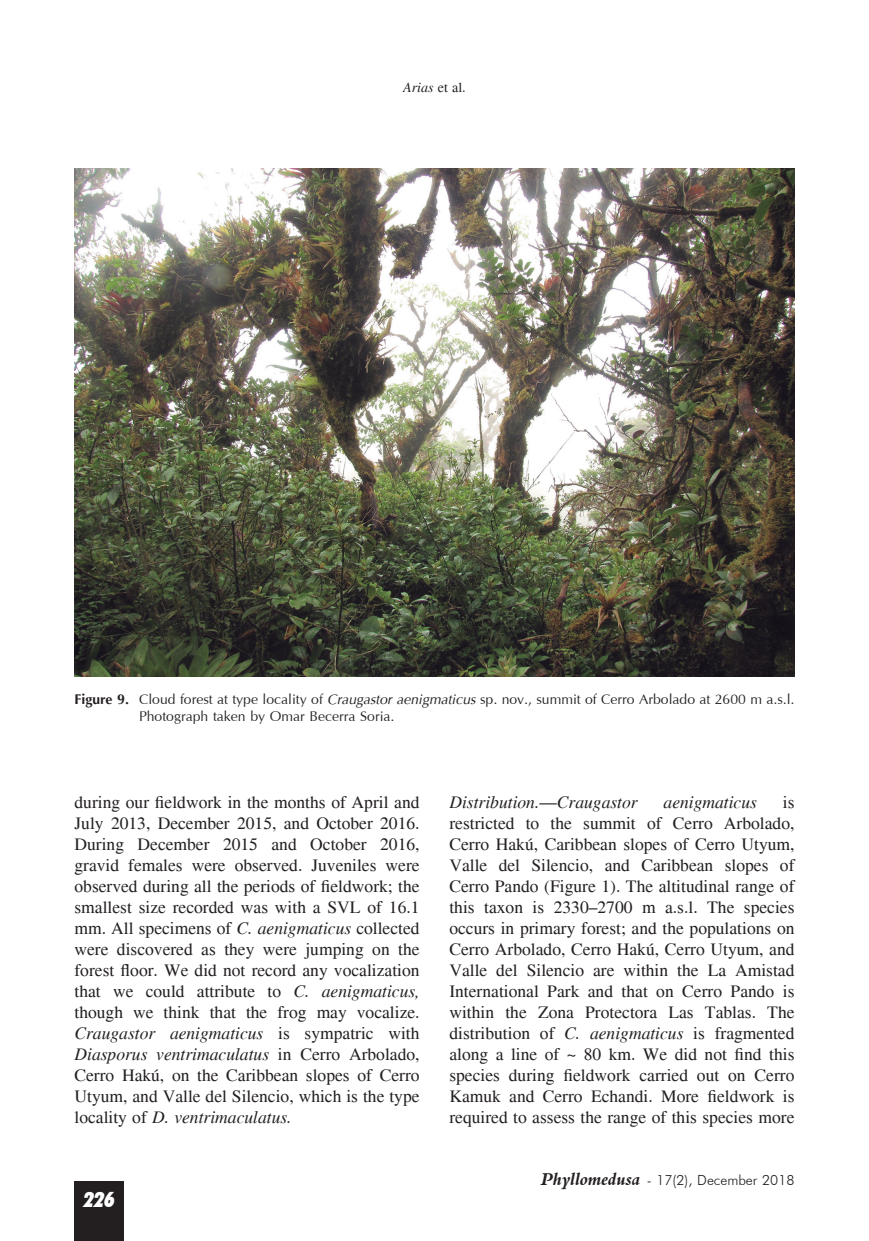
<style>
.page{position:relative;width:869px;height:1241px;background:#fff}
.page>*{position:absolute;margin:0;border:0;box-sizing:border-box;transform-origin:0 0}
.t1{font:italic 900 condensed 21px "Futura BT";color:#fff}
.t2{font:17.5px/21px "Times";color:#231f20;text-align:justify}
.t3{font:italic 17.5px "Times";color:#231f20}
.t4{font:14px/17.5px "Optima";color:#231f20}
.t5{font:300 14px "Futura BT";color:#231f20}
.t6{font:italic 14px "Times";color:#231f20}
.s1{font-style:normal}
.s2{font-weight:700}
.s3{font-style:italic}
.s4{font-family:"Aldine 401 BT Bold Italic A";font-weight:400;font-size:17.5px}
</style>
<div class="page">
<div style="left:74px;top:1181px;width:50px;height:59px;background:#231f20"></div>
<img style="left:74px;top:169px;width:720px;height:507px">
<p class="t6" style="left:403px;top:79px;width:64px">Arias <span class="s1">et al.</span></p>
<p class="t4" style="left:139px;top:690px;width:656px;text-indent:-64px"><span class="s2">Figure 9.</span> Cloud forest at type locality of <span class="s3">Craugastor aenigmaticus</span> sp. nov., summit of Cerro Arbolado at 2600 m a.s.l.<br>Photograph taken by Omar Becerra Soria.</p>
<p class="t2" style="left:74px;top:791px;width:346px">during our fieldwork in the months of April and July 2013, December 2015, and October 2016.<br>During December 2015 and October 2016, gravid females were observed. Juveniles were observed during all the periods of fieldwork; the smallest size recorded was with a SVL of 16.1 mm. All specimens of <span class="s3">C. aenigmaticus</span> collected were discovered as they were jumping on the forest floor. We did not record any vocalization that we could attribute to <span class="s3">C. aenigmaticus, </span>though we think that the frog may vocalize.<br><span class="s3">Craugastor aenigmaticus</span> is sympatric with <span class="s3">Diasporus ventrimaculatus</span> in Cerro Arbolado, Cerro Hakú, on the Caribbean slopes of Cerro Utyum, and Valle del Silencio, which is the type locality of <span class="s3">D. ventrimaculatus.</span></p>
<p class="t1" style="left:84px;top:1186px;width:32px">226</p>
<p class="t3" style="left:449px;top:792px;width:190px">Distribution.<span class="s1">—</span>Craugastor</p>
<p class="t3" style="left:663px;top:792px;width:95px">aenigmaticus</p>
<p class="t2" style="left:449px;top:791px;width:346px;text-indent:333px">is restricted to the summit of Cerro Arbolado, Cerro Hakú, Caribbean slopes of Cerro Utyum, Valle del Silencio, and Caribbean slopes of Cerro Pando (Figure 1). The altitudinal range of this taxon is 2330–2700 m a.s.l. The species occurs in primary forest; and the populations on Cerro Arbolado, Cerro Hakú, Cerro Utyum, and Valle del Silencio are within the La Amistad International Park and that on Cerro Pando is within the Zona Protectora Las Tablas. The distribution of <span class="s3">C. aenigmaticus</span> is fragmented along a line of ~ 80 km. We did not find this species during fieldwork carried out on Cerro Kamuk and Cerro Echandi. More fieldwork is required to assess the range of this species more</p>
<p class="t5" style="left:541px;top:1171px;width:254px"><span class="s4">Phyllomedusa</span> - 17(2), December 2018</p>
</div>
